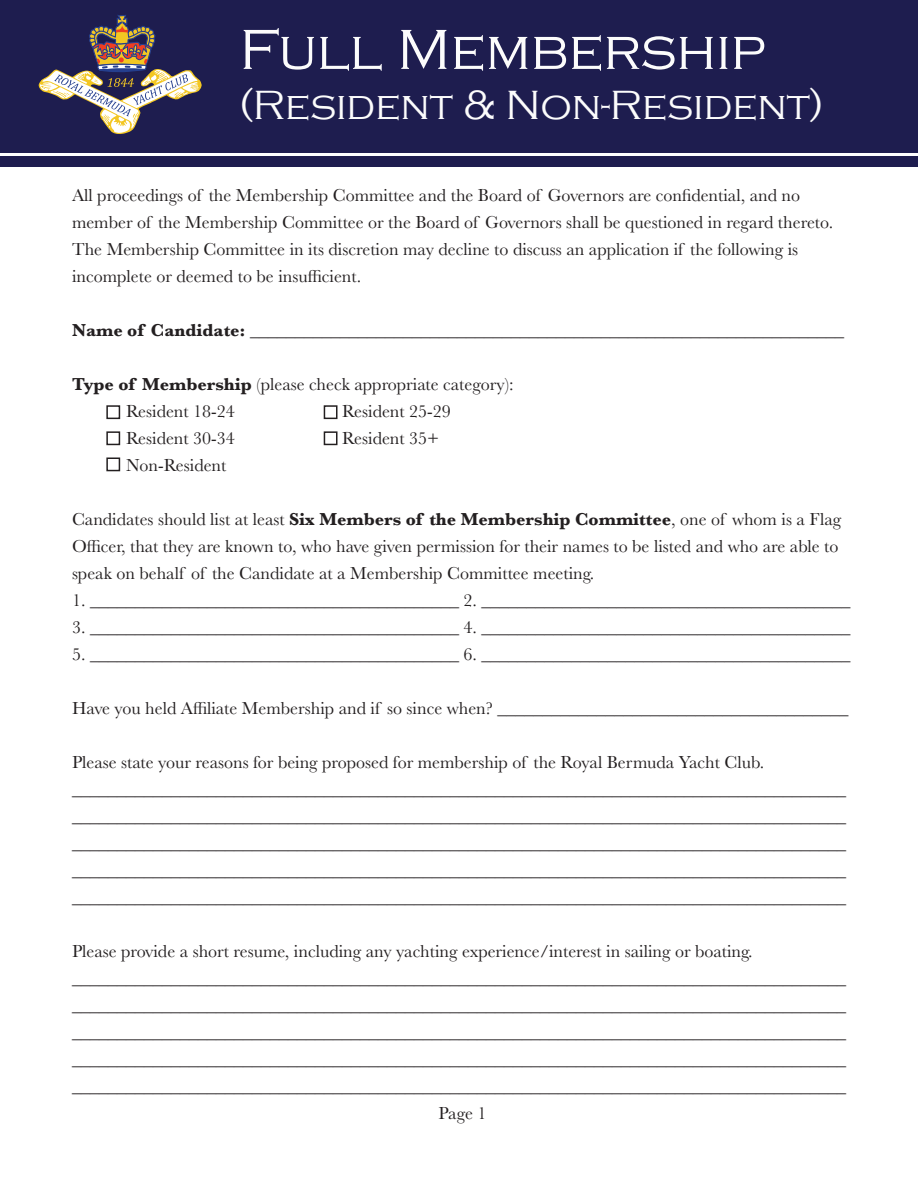
<style>
.page{position:relative;width:918px;height:1188px;background:#fff}
.page>*{position:absolute;margin:0;border:0;box-sizing:border-box;transform-origin:0 0}
.t1{font:300 58.5px "Copperplate Gothic";color:#fcfcfc}
.t2{font:300 42px "Copperplate Gothic";color:#fcfcfc}
.t3{font:18px/27px "Baskerville";color:#231f20;text-align:justify}
.s1{font-weight:700}
</style>
<div class="page">
<div style="left:0;top:0;width:918px;height:166px;background:#1e1d4f"></div>
<hr style="left:0;top:153px;width:918px;height:3px;background:#fff">
<svg style="left:39px;top:15px;width:163px;height:119px"></svg>
<div style="left:106px;top:405px;width:14px;height:14px;border:2px solid #231f20"></div>
<div style="left:324px;top:405px;width:14px;height:14px;border:2px solid #231f20"></div>
<div style="left:106px;top:431px;width:14px;height:14px;border:2px solid #231f20"></div>
<div style="left:324px;top:431px;width:14px;height:14px;border:2px solid #231f20"></div>
<div style="left:106px;top:458px;width:14px;height:13px;border:2px solid #231f20"></div>
<p class="t1" style="left:239px;top:18px;width:528px">Full Membership</p>
<p class="t2" style="left:239px;top:83px;width:585px">(Resident &amp; Non-Resident)</p>
<p class="t3" style="left:72px;top:182px;width:730px">All proceedings of the Membership Committee and the Board of Governors are confidential, and no</p>
<p class="t3" style="left:72px;top:209px;width:763px">member of the Membership Committee or the Board of Governors shall be questioned in regard thereto.</p>
<p class="t3" style="left:72px;top:236px;width:728px">The Membership Committee in its discretion may decline to discuss an application if the following is</p>
<p class="t3" style="left:72px;top:263px;width:291px">incomplete or deemed to be insufficient.</p>
<p class="t3" style="left:72px;top:317px;width:774px"><span class="s1">Name of Candidate:</span> __________________________________________________________________</p>
<p class="t3" style="left:72px;top:371px;width:443px"><span class="s1">Type of Membership</span> (please check appropriate category):</p>
<p class="t3" style="left:126px;top:398px;width:110px">Resident 18-24</p>
<p class="t3" style="left:342px;top:398px;width:110px">Resident 25-29</p>
<p class="t3" style="left:126px;top:425px;width:110px">Resident 30-34</p>
<p class="t3" style="left:342px;top:425px;width:99px">Resident 35+</p>
<p class="t3" style="left:126px;top:452px;width:102px">Non-Resident</p>
<p class="t3" style="left:72px;top:506px;width:771px;text-align:left">Candidates should list at least <span class="s1">Six Members of the Membership Committee</span>, one of whom is a Flag<br>Officer, that they are known to, who have given permission for their names to be listed and who are able to speak on behalf of the Candidate at a Membership Committee meeting.</p>
<p class="t3" style="left:72px;top:587px;width:780px">1. _________________________________________ 2. _________________________________________</p>
<p class="t3" style="left:72px;top:614px;width:780px">3. _________________________________________ 4. _________________________________________</p>
<p class="t3" style="left:72px;top:641px;width:780px">5. _________________________________________ 6. _________________________________________</p>
<p class="t3" style="left:72px;top:695px;width:778px">Have you held Affiliate Membership and if so since when? _______________________________________</p>
<p class="t3" style="left:72px;top:749px;width:694px">Please state your reasons for being proposed for membership of the Royal Bermuda Yacht Club.</p>
<p class="t3" style="left:72px;top:776px;width:775px">______________________________________________________________________________________ ______________________________________________________________________________________ ______________________________________________________________________________________ ______________________________________________________________________________________</p>
<p class="t3" style="left:72px;top:884px;width:775px">______________________________________________________________________________________</p>
<p class="t3" style="left:72px;top:938px;width:682px">Please provide a short resume, including any yachting experience/interest in sailing or boating.</p>
<p class="t3" style="left:72px;top:965px;width:775px">______________________________________________________________________________________ ______________________________________________________________________________________ ______________________________________________________________________________________ ______________________________________________________________________________________ ______________________________________________________________________________________</p>
<p class="t3" style="left:439px;top:1100px;width:49px">Page 1</p>
</div>
